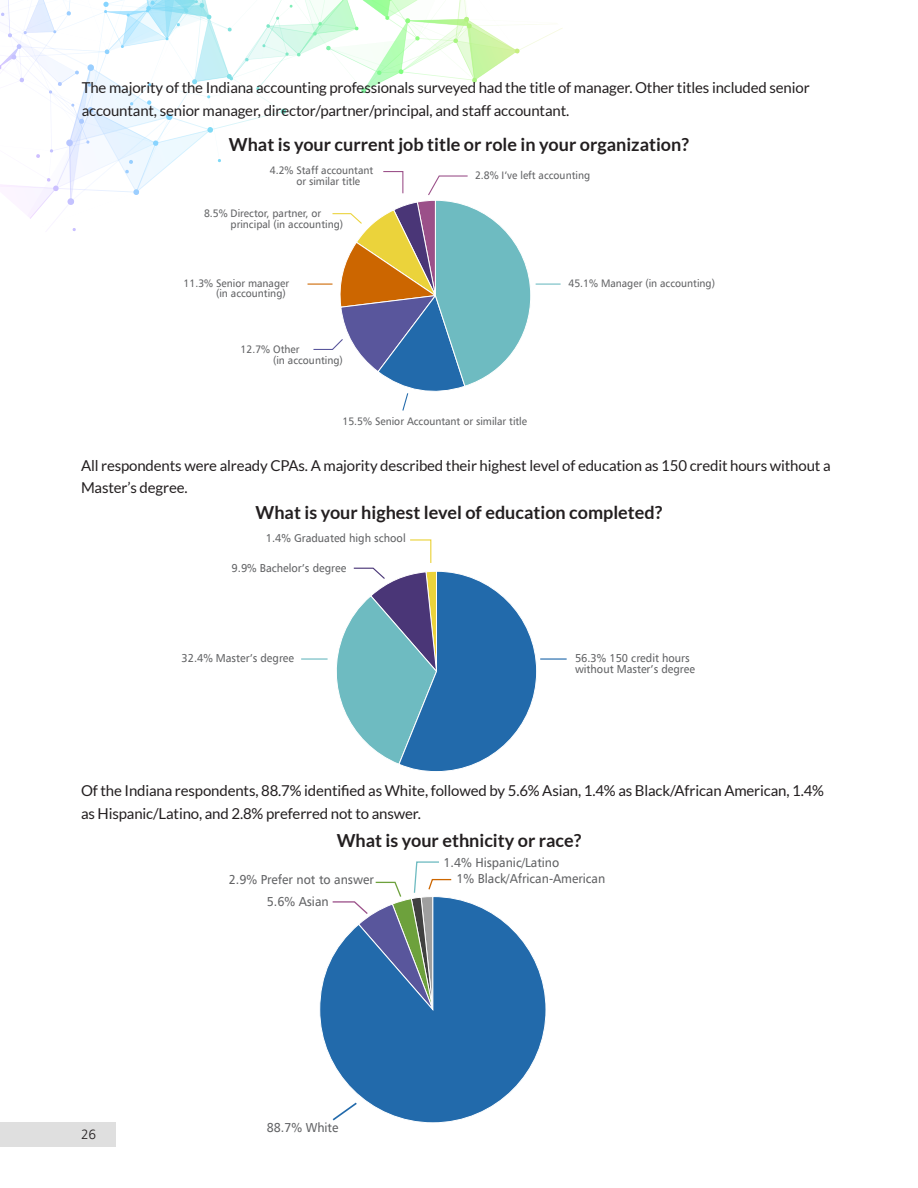
<style>
.page{position:relative;width:918px;height:1188px;background:#fff}
.page>*{position:absolute;margin:0;border:0;box-sizing:border-box;transform-origin:0 0}
.t1{font:700 18px "Lato";color:#231f20}
.Body{font:15px/22.5px "Lato";letter-spacing:-.01em;color:#231f20}
.t2{font:300 13.5px "Humanist 777 BT";color:#231f20}
.t3{font:13.05px "Humanist 777 BT";color:#636466;scale:.94 1}
.t4{font:11.55px/11.6px "Humanist 777 BT";color:#636466;scale:.94 1}
.t5{font:10.95px/10.9px "Humanist 777 BT";color:#636466;scale:.94 1}
</style>
<div class="page">
<div style="left:0;top:1122px;width:116px;height:25px;background:#dfdfdf"></div>
<svg style="left:375px;top:861px;width:77px;height:35px"></svg>
<svg style="left:319px;top:896px;width:227px;height:227px"></svg>
<svg style="left:0;top:0;width:563px;height:411px"></svg>
<hr style="left:301px;top:658px;width:27px;height:2px;background:#6ebbc1">
<hr style="left:540px;top:658px;width:27px;height:2px;background:#226aab">
<svg style="left:323px;top:539px;width:214px;height:233px"></svg>
<p class="Body" style="left:82px;top:76px;width:730px">The majority of the Indiana accounting professionals surveyed had the title of manager. Other titles included senior accountant, senior manager, director/partner/principal, and staff accountant.</p>
<p class="t1" style="left:229px;top:134px;width:462px">What is your current job title or role in your organization?</p>
<p class="t5" style="left:296px;top:164px;width:83px;text-indent:-27px">4.2% Staff accountant or similar title</p>
<p class="t5" style="left:475px;top:170px;width:124px">2.8% I’ve left accounting</p>
<p class="t5" style="left:231px;top:208px;width:121px;text-indent:-27px">8.5% Director, partner, or principal (in accounting)</p>
<p class="t5" style="left:216px;top:277px;width:79px;text-indent:-32px">11.3% Senior manager (in accounting)</p>
<p class="t5" style="left:273px;top:343px;width:76px;text-indent:-32px">12.7% Other<br>(in accounting)</p>
<p class="t5" style="left:343px;top:415px;width:198px">15.5% Senior Accountant or similar title</p>
<p class="t5" style="left:569px;top:277px;width:157px">45.1% Manager (in accounting)</p>
<p class="Body" style="left:81px;top:454px;width:751px">All respondents were already CPAs. A majority described their highest level of education as 150 credit hours without a<br>Master’s degree.</p>
<p class="t1" style="left:256px;top:502px;width:408px">What is your highest level of education completed?</p>
<p class="t4" style="left:266px;top:532px;width:150px">1.4% Graduated high school</p>
<p class="t4" style="left:232px;top:562px;width:123px">9.9% Bachelor’s degree</p>
<p class="t4" style="left:182px;top:652px;width:121px">32.4% Master’s degree</p>
<p class="t4" style="left:575px;top:652px;width:129px">56.3% 150 credit hours without Master’s degree</p>
<p class="Body" style="left:81px;top:779px;width:745px">Of the Indiana respondents, 88.7% identified as White, followed by 5.6% Asian, 1.4% as Black/African American, 1.4% as Hispanic/Latino, and 2.8% preferred not to answer.</p>
<p class="t1" style="left:337px;top:831px;width:246px">What is your ethnicity or race?</p>
<p class="t2" style="left:81px;top:1126px;width:17px">26</p>
<p class="t3" style="left:229px;top:872px;width:156px">2.9% Prefer not to answer</p>
<p class="t3" style="left:267px;top:893px;width:67px">5.6% Asian</p>
<p class="t3" style="left:444px;top:854px;width:125px">1.4% Hispanic/Latino</p>
<p class="t3" style="left:457px;top:871px;width:160px">1% Black/African-American</p>
<p class="t3" style="left:267px;top:1119px;width:78px">88.7% White</p>
</div>
